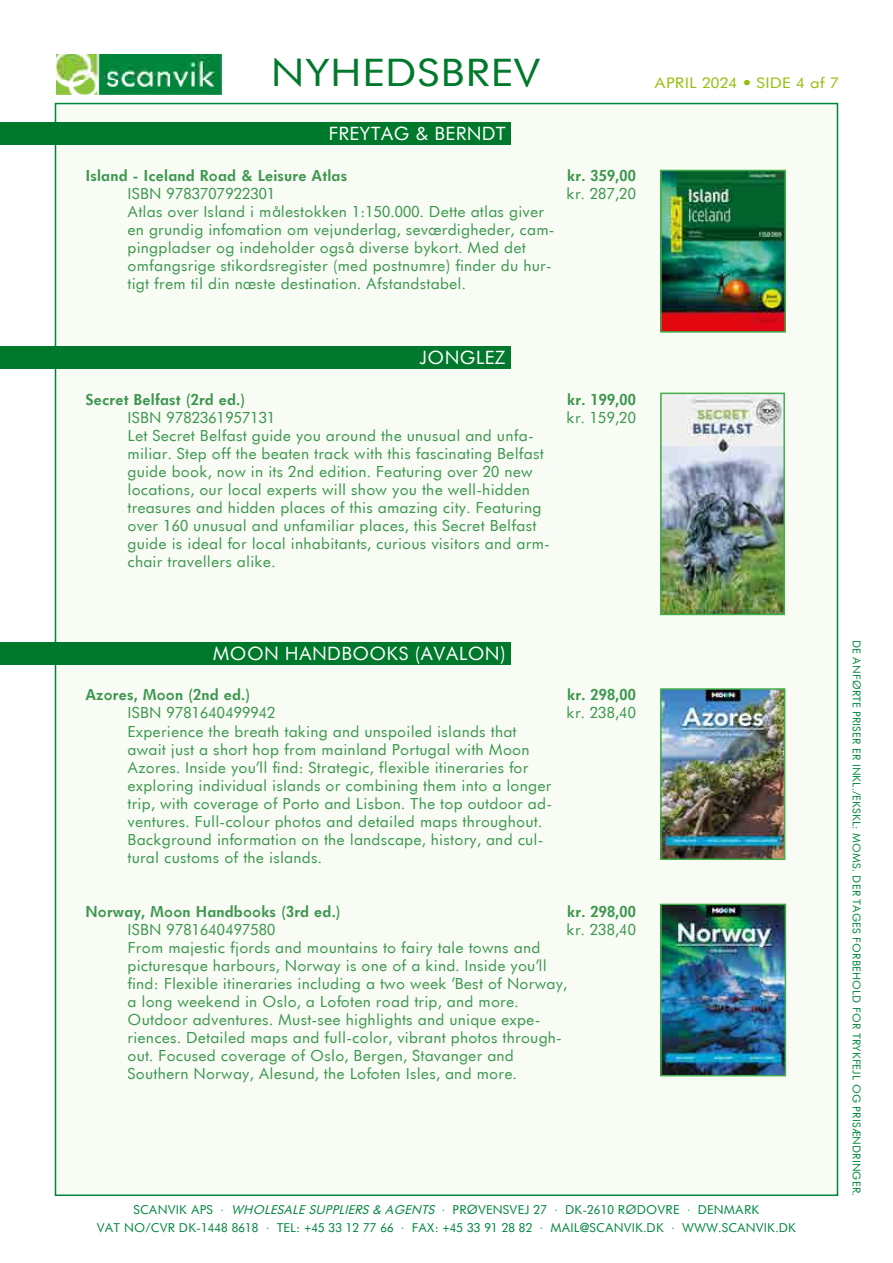
<style>
.page{position:relative;width:893px;height:1263px;background:#fff}
.page>*{position:absolute;margin:0;border:0;box-sizing:border-box;transform-origin:0 0}
.t1{font:37.05px "Futurist";color:#00792c;scale:1.11 1}
.t2{font:18px "Futurist";color:#fff}
.t3{font:15px/18px "Futurist";color:#3d974f}
.t4{font:700 15px "Futurist";color:#3d974f}
.t5{font:14.25px "Futurist";color:#96bf0d;scale:1.11 1}
.t6{font:12px/18px "Futurist";color:#00853f;text-align:center}
.t7{font:10.5px "Futurist";color:#00853e}
.s1{font-style:italic}
</style>
<div class="page">
<img style="left:56px;top:54px;width:165px;height:41px">
<div style="left:54px;top:102px;width:785px;height:1094px;background:#f9fcf5"></div>
<div style="left:0;top:122px;width:510px;height:23px;background:#00792c"></div>
<div style="left:0;top:346px;width:510px;height:23px;background:#00792c"></div>
<div style="left:0;top:642px;width:510px;height:22px;background:#00792c"></div>
<img style="left:663px;top:173px;width:120px;height:157px">
<div style="left:660px;top:170px;width:126px;height:163px;border:2px solid #41ad49"></div>
<img style="left:663px;top:396px;width:119px;height:216px">
<div style="left:660px;top:393px;width:125px;height:222px;border:2px solid #41ad49"></div>
<img style="left:663px;top:691px;width:119px;height:166px">
<div style="left:660px;top:688px;width:125px;height:172px;border:2px solid #41ad49"></div>
<img style="left:663px;top:907px;width:120px;height:166px">
<div style="left:660px;top:904px;width:126px;height:172px;border:2px solid #41ad49"></div>
<h1 class="t1" style="left:271px;top:49px;width:245px">NYHEDSBREV</h1>
<p class="t2" style="left:328px;top:122px;width:179px">FREYTAG &amp; BERNDT</p>
<p class="t4" style="left:86px;top:166px;width:263px">Island - Iceland Road &amp; Leisure Atlas</p>
<p class="t4" style="left:567px;top:166px;width:70px">kr. 359,00</p>
<p class="t3" style="left:128px;top:184px;width:150px">ISBN 9783707922301</p>
<p class="t3" style="left:567px;top:184px;width:71px">kr. 287,20</p>
<p class="t3" style="left:128px;top:202px;width:429px">Atlas over Island i målestokken 1:150.000. Dette atlas giver en grundig infomation om vejunderlag, seværdigheder, cam&shy;pingpladser og indeholder også diverse bykort. Med det omfangsrige stikordsregister (med postnumre) finder du hur&shy;tigt frem til din næste destination. Afstandstabel.</p>
<p class="t5" style="left:655px;top:74px;width:168px">APRIL 2024 • SIDE 4 af 7</p>
<p class="t2" style="left:420px;top:346px;width:88px">JONGLEZ</p>
<p class="t4" style="left:86px;top:389px;width:161px">Secret Belfast (2rd ed.)</p>
<p class="t4" style="left:567px;top:389px;width:70px">kr. 199,00</p>
<p class="t3" style="left:128px;top:408px;width:150px">ISBN 9782361957131</p>
<p class="t3" style="left:567px;top:408px;width:71px">kr. 159,20</p>
<p class="t3" style="left:128px;top:426px;width:424px">Let Secret Belfast guide you around the unusual and unfa&shy;miliar. Step off the beaten track with this fascinating Belfast guide book, now in its 2nd edition. Featuring over 20 new locations, our local experts will show you the well-hidden treasures and hidden places of this amazing city. Featuring over 160 unusual and unfamiliar places, this Secret Belfast guide is ideal for local inhabitants, curious visitors and arm&shy;chair travellers alike.</p>
<p class="t2" style="left:213px;top:642px;width:295px">MOON HANDBOOKS (AVALON)</p>
<p class="t4" style="left:86px;top:685px;width:166px">Azores, Moon (2nd ed.)</p>
<p class="t4" style="left:567px;top:685px;width:70px">kr. 298,00</p>
<p class="t3" style="left:128px;top:704px;width:150px">ISBN 9781640499942</p>
<p class="t3" style="left:567px;top:704px;width:71px">kr. 238,40</p>
<p class="t3" style="left:128px;top:722px;width:426px">Experience the breath taking and unspoiled islands that await just a short hop from mainland Portugal with Moon Azores. Inside you’ll find: Strategic, flexible itineraries for exploring individual islands or combining them into a longer trip, with coverage of Porto and Lisbon. The top outdoor ad&shy;ventures. Full-colour photos and detailed maps throughout.<br>Background information on the landscape, history, and cul&shy;tural customs of the islands.</p>
<p class="t4" style="left:86px;top:901px;width:257px">Norway, Moon Handbooks (3rd ed.)</p>
<p class="t4" style="left:567px;top:901px;width:70px">kr. 298,00</p>
<p class="t3" style="left:128px;top:920px;width:150px">ISBN 9781640497580</p>
<p class="t3" style="left:567px;top:920px;width:71px">kr. 238,40</p>
<p class="t3" style="left:128px;top:938px;width:441px">From majestic fjords and mountains to fairy tale towns and picturesque harbours, Norway is one of a kind. Inside you’ll find: Flexible itineraries including a two week ’Best of Norway, a long weekend in Oslo, a Lofoten road trip, and more.<br>Outdoor adventures. Must-see highlights and unique expe&shy;riences. Detailed maps and full-color, vibrant photos through&shy;out. Focused coverage of Oslo, Bergen, Stavanger and Southern Norway, Alesund, the Lofoten Isles, and more.</p>
<p class="t6" style="left:97px;top:1201px;width:701px">SCANVIK APS · <span class="s1">WHOLESALE SUPPLIERS &amp; AGENTS</span> · PRØVENSVEJ 27 · DK-2610 RØDOVRE · DENMARK<br>VAT NO/CVR DK-1448 8618 · TEL: +45 33 12 77 66 · FAX: +45 33 91 28 82 · MAIL@SCANVIK.DK · WWW.SCANVIK.DK</p>
<p class="t7" style="left:863px;top:640px;width:558px;rotate:90deg">DE ANFØRTE PRISER ER INKL./EKSKL: MOMS. DER TAGES FORBEHOLD FOR TRYKFEJL OG PRISÆNDRINGER.</p>
</div>
